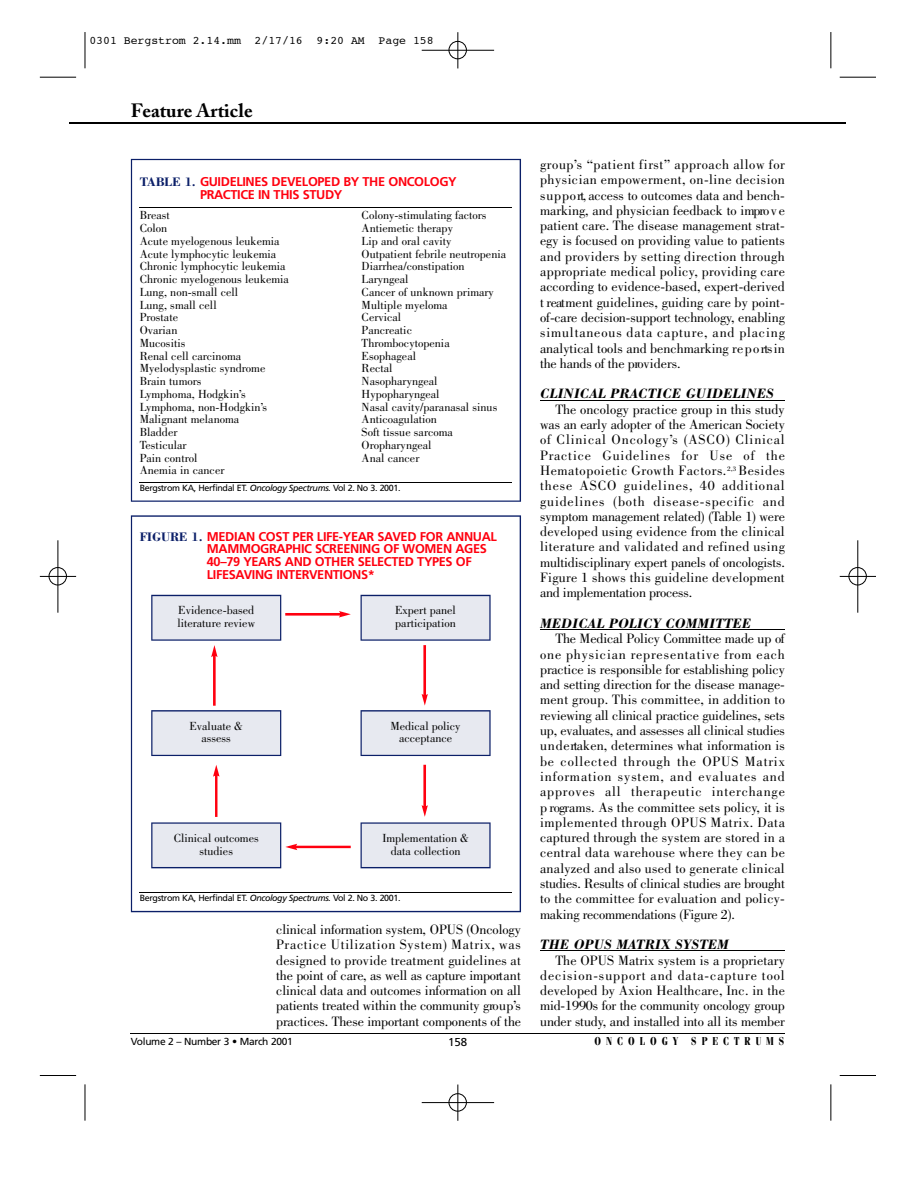
<style>
.page{position:relative;width:918px;height:1188px;background:#fff}
.page>*{position:absolute;margin:0;border:0;box-sizing:border-box;transform-origin:0 0}
.t1{font:700 19.05px "Adobe Caslon";color:#000}
.t2{font:13.95px/15.3px "Bodoni";letter-spacing:-.005em;color:#000;text-align:justify}
.t3{font:italic 700 13.95px "Bodoni";color:#000}
.t4{font:700 12.75px/12.8px "Frutiger";letter-spacing:-.03em;color:#ff000f}
.t5{font:12.15px/12.9px "Bodoni";color:#000;text-align:center}
.t6{font:11.55px "Courier";color:#000}
.t7{font:700 11.4px "Fenice";letter-spacing:.55em;color:#000;scale:.8 1}
.t8{font:11.4px "Frutiger";color:#000}
.t9{font:10.2px "Frutiger";letter-spacing:-.03em;color:#000}
.t10{font:8.85px "Frutiger";letter-spacing:-.04em;color:#000}
.s1{font-family:"Bodoni";color:#0b1f68}
.s2{font-style:italic}
</style>
<div class="page">
<hr style="left:540px;top:400px;width:245px;height:1px;background:#000">
<hr style="left:540px;top:629px;width:245px;height:1px;background:#000">
<hr style="left:540px;top:951px;width:245px;height:1px;background:#000">
<hr style="left:70px;top:122px;width:776px;height:2px;background:#000">
<hr style="left:130px;top:1033px;width:654px;height:1px;background:#000">
<svg style="left:131px;top:515px;width:390px;height:397px"></svg>
<svg style="left:361px;top:595px;width:130px;height:161px"></svg>
<svg style="left:361px;top:765px;width:130px;height:103px"></svg>
<svg style="left:151px;top:765px;width:200px;height:103px"></svg>
<svg style="left:151px;top:595px;width:200px;height:161px"></svg>
<svg style="left:131px;top:159px;width:390px;height:343px"></svg>
<hr style="left:40px;top:77px;width:36px;height:1px;background:#000">
<hr style="left:85px;top:32px;width:1px;height:36px;background:#000">
<hr style="left:840px;top:77px;width:36px;height:1px;background:#000">
<hr style="left:831px;top:32px;width:1px;height:36px;background:#000">
<hr style="left:40px;top:1075px;width:36px;height:1px;background:#000">
<hr style="left:85px;top:1084px;width:1px;height:37px;background:#000">
<hr style="left:840px;top:1075px;width:36px;height:1px;background:#000">
<hr style="left:831px;top:1084px;width:1px;height:37px;background:#000">
<hr style="left:422px;top:50px;width:72px;height:1px;background:#000">
<hr style="left:458px;top:32px;width:1px;height:36px;background:#000">
<svg style="left:448px;top:40px;width:19px;height:20px"></svg>
<hr style="left:422px;top:1102px;width:72px;height:1px;background:#000">
<hr style="left:458px;top:1085px;width:1px;height:36px;background:#000">
<svg style="left:448px;top:1093px;width:19px;height:19px"></svg>
<hr style="left:840px;top:576px;width:36px;height:1px;background:#000">
<hr style="left:858px;top:540px;width:1px;height:73px;background:#000">
<svg style="left:848px;top:567px;width:19px;height:19px"></svg>
<hr style="left:40px;top:576px;width:36px;height:1px;background:#000">
<hr style="left:58px;top:540px;width:1px;height:73px;background:#000">
<svg style="left:48px;top:567px;width:19px;height:19px"></svg>
<p class="t6" style="left:89px;top:36px;width:346px">0301 Bergstrom 2.14.mm 2/17/16 9:20 AM Page 158</p>
<h1 class="t1" style="left:131px;top:99px;width:123px">Feature Article</h1>
<p class="t4" style="left:200px;top:175px;width:258px;text-indent:-60px"><span class="s1">TABLE 1.</span> GUIDELINES DEVELOPED BY THE ONCOLOGY<br>PRACTICE IN THIS STUDY</p>
<p class="t5" style="left:140px;top:209px;width:32px">Breast</p>
<p class="t5" style="left:362px;top:209px;width:127px">Colony-stimulating factors</p>
<p class="t5" style="left:140px;top:222px;width:29px">Colon</p>
<p class="t5" style="left:362px;top:222px;width:93px">Antiemetic therapy</p>
<p class="t5" style="left:140px;top:234px;width:141px">Acute myelogenous leukemia</p>
<p class="t5" style="left:362px;top:234px;width:92px">Lip and oral cavity</p>
<p class="t5" style="left:140px;top:247px;width:138px">Acute lymphocytic leukemia</p>
<p class="t5" style="left:362px;top:247px;width:146px">Outpatient febrile neutropenia</p>
<p class="t5" style="left:140px;top:260px;width:147px">Chronic lymphocytic leukemia</p>
<p class="t5" style="left:362px;top:260px;width:104px">Diarrhea/constipation</p>
<p class="t5" style="left:140px;top:273px;width:151px">Chronic myelogenous leukemia</p>
<p class="t5" style="left:362px;top:273px;width:48px">Laryngeal</p>
<p class="t5" style="left:140px;top:286px;width:100px">Lung, non-small cell</p>
<p class="t5" style="left:362px;top:286px;width:134px">Cancer of unknown primary</p>
<p class="t5" style="left:140px;top:298px;width:78px">Lung, small cell</p>
<p class="t5" style="left:362px;top:298px;width:88px">Multiple myeloma</p>
<p class="t5" style="left:140px;top:311px;width:40px">Prostate</p>
<p class="t5" style="left:362px;top:311px;width:41px">Cervical</p>
<p class="t5" style="left:140px;top:324px;width:39px">Ovarian</p>
<p class="t5" style="left:362px;top:324px;width:52px">Pancreatic</p>
<p class="t5" style="left:140px;top:336px;width:47px">Mucositis</p>
<p class="t5" style="left:362px;top:336px;width:90px">Thrombocytopenia</p>
<p class="t5" style="left:140px;top:349px;width:103px">Renal cell carcinoma</p>
<p class="t5" style="left:362px;top:349px;width:56px">Esophageal</p>
<p class="t5" style="left:140px;top:362px;width:127px">Myelodysplastic syndrome</p>
<p class="t5" style="left:362px;top:362px;width:32px">Rectal</p>
<p class="t5" style="left:140px;top:375px;width:63px">Brain tumors</p>
<p class="t5" style="left:362px;top:375px;width:78px">Nasopharyngeal</p>
<p class="t5" style="left:140px;top:387px;width:107px">Lymphoma, Hodgkin’s</p>
<p class="t5" style="left:362px;top:387px;width:80px">Hypopharyngeal</p>
<p class="t5" style="left:140px;top:400px;width:129px">Lymphoma, non-Hodgkin’s</p>
<p class="t5" style="left:362px;top:400px;width:137px">Nasal cavity/paranasal sinus</p>
<p class="t5" style="left:140px;top:413px;width:101px">Malignant melanoma</p>
<p class="t5" style="left:362px;top:413px;width:77px">Anticoagulation</p>
<p class="t5" style="left:140px;top:426px;width:39px">Bladder</p>
<p class="t5" style="left:362px;top:426px;width:93px">Soft tissue sarcoma</p>
<p class="t5" style="left:140px;top:439px;width:48px">Testicular</p>
<p class="t5" style="left:362px;top:439px;width:71px">Oropharyngeal</p>
<p class="t5" style="left:140px;top:451px;width:59px">Pain control</p>
<p class="t5" style="left:362px;top:451px;width:59px">Anal cancer</p>
<p class="t5" style="left:140px;top:464px;width:86px">Anemia in cancer</p>
<p class="t10" style="left:140px;top:483px;width:262px">B e rg strom KA, Herfindal ET. <span class="s2">Oncology Spectrums.</span> Vol 2. No 3. 2001.</p>
<p class="t4" style="left:207px;top:530px;width:292px;text-indent:-67px"><span class="s1">FIGURE 1.</span> MEDIAN COST PER LIFE-YEAR SAVED FOR ANNUAL MAMMOGRAPHIC SCREENING OF WOMEN AGES 40–79 YEARS AND OTHER SELECTED TYPES OF<br>L IF E S AVING INTERV E N T IO N S *</p>
<p class="t5" style="left:177px;top:604px;width:79px;text-align:left">Evidence-based literature review</p>
<p class="t5" style="left:395px;top:604px;width:62px;text-align:left">Expert panel participation</p>
<p class="t5" style="left:189px;top:719px;width:55px">Evaluate &amp; assess</p>
<p class="t5" style="left:390px;top:719px;width:72px">Medical policy acceptance</p>
<p class="t5" style="left:174px;top:832px;width:87px">Clinical outcomes studies</p>
<p class="t5" style="left:382px;top:832px;width:88px">Implementation &amp; data collection</p>
<p class="t10" style="left:140px;top:893px;width:262px">B e rg strom KA, Herfindal ET. <span class="s2">Oncology Spectrums.</span> Vol 2. No 3. 2001.</p>
<p class="t2" style="left:276px;top:922px;width:246px">clinical information system, OPUS (Oncology Practice Utilization System) Matrix, was designed to provide treatment guidelines at the point of care, as well as capture importa n t clinical data and outcomes information on all patients treated within the community gro u p ’s practices. These important components of the</p>
<p class="t2" style="left:540px;top:157px;width:246px">g ro u p ’s “patient first” approach allow for physician empowerment, on-line decision s u p p o rt, access to outcomes data and bench&shy;marking, and physician feedback to impro v e patient care. The disease management strat&shy;egy is focused on providing value to patients and providers by setting direction thro u g h a p p ropriate medical policy, providing care a c c o rding to evidence-based, expert-d e riv e d t reatment guidelines, guiding care by point&shy;o f-c a re decision-support technology, enabling simultaneous data capture, and placing analytical tools and benchmarking re p o rts in the hands of the pro v id e rs .</p>
<p class="t3" style="left:540px;top:385px;width:235px">CLINICAL PRACTICE GUIDELINES</p>
<p class="t2" style="left:540px;top:402px;width:246px;text-indent:15px">The oncology practice group in this study was an early adopter of the American Society of Clinical Oncology’s (ASCO) Clinical Practice Guidelines for Use of the Hematopoietic Growth Factors.<sup>2,3</sup> B e s id e s these ASCO guidelines, 40 additional guidelines (both disease-specific and symptom management related) (Table 1) were developed using evidence from the clinical lite r a tu re and validated and refined using m u ltid is c ip lin a ry expert panels of oncologists.<br>F ig u re 1 shows this guideline development and implementation pro c e s s .</p>
<p class="t3" style="left:540px;top:615px;width:213px">MEDICAL POLICY COMMITTEE</p>
<p class="t2" style="left:540px;top:631px;width:246px;text-indent:15px">The Medical Policy Committee made up of one physician re p resentative from each practice is responsible for establishing policy and setting direction for the disease manage&shy;ment group. This committee, in addition to reviewing all clinical practice guidelines, sets up, evaluates, and assesses all clinical studies u n d e rtaken, determines what information is be collected through the OPUS Matrix i n f o rmation system, and evaluates and a p p roves all therapeutic interchange p rograms. As the committee sets policy, it is implemented through OPUS Matrix. Data c a p tu red through the system are stored in a central data warehouse where they can be analyzed and also used to generate clinical studies. Results of clinical studies are bro u g h t to the committee for evaluation and policy&shy;making recommendations (Figure 2).</p>
<p class="t3" style="left:540px;top:936px;width:190px">THE OPUS MATRIX SYSTEM</p>
<p class="t2" style="left:540px;top:952px;width:246px;text-indent:15px">The OPUS Matrix system is a pro p rie ta ry d e c i s i o n - s u p p o rt and data-capture tool developed by Axion Healthcare, Inc. in the mid-1990s for the community oncology gro u p under study, and installed into all its member</p>
<p class="t9" style="left:131px;top:1036px;width:164px">Volume 2 – Number 3 • March 2001</p>
<p class="t7" style="left:595px;top:1034px;width:239px">ONCOLOGY SPECTRUMS</p>
<p class="t8" style="left:448px;top:1035px;width:21px">158</p>
</div>
